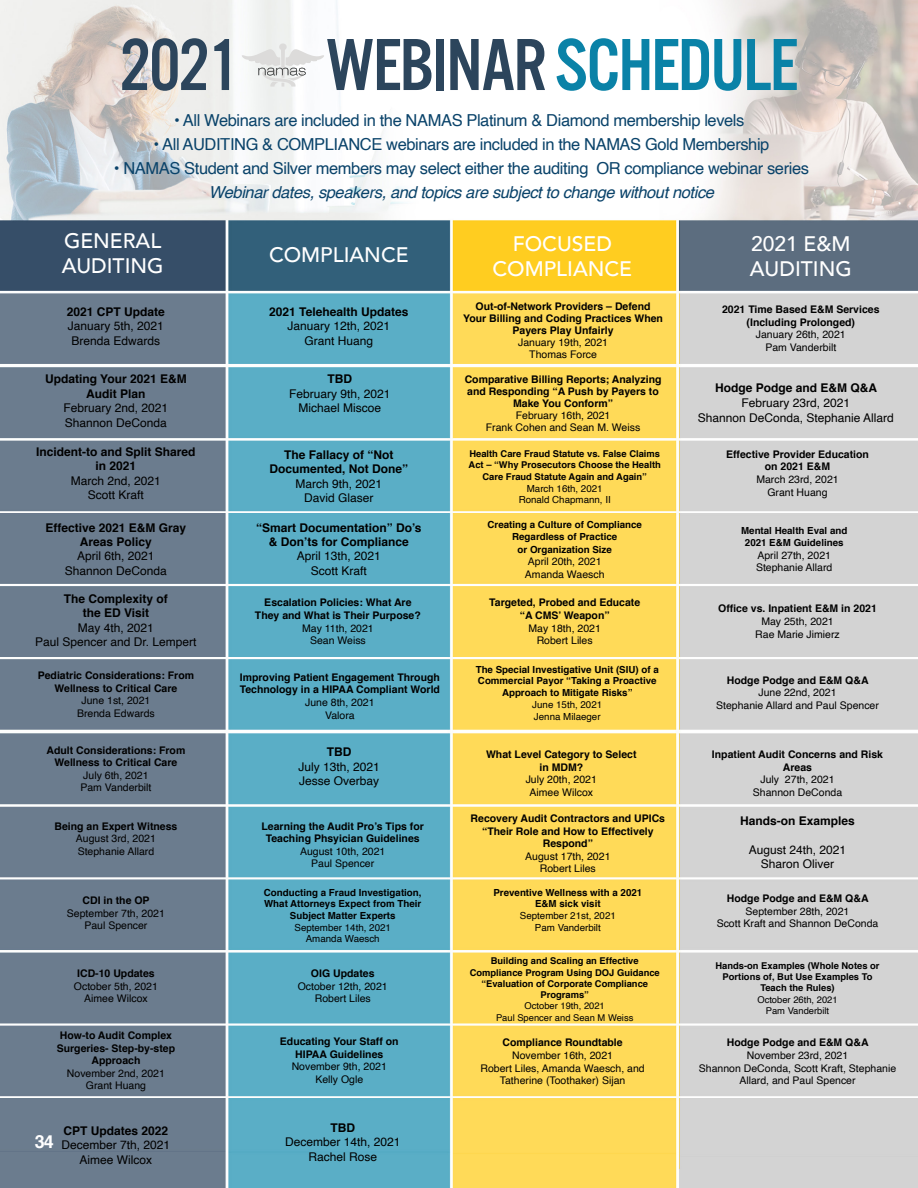
<style>
.page{position:relative;width:918px;height:1188px;background:#fff}
.page>*{position:absolute;margin:0;border:0;box-sizing:border-box;transform-origin:0 0}
.t1{font:76.5px "Alternate Got No 3 D";letter-spacing:-.025em;color:#2c455c}
.t2{font:500 21px/25.2px "Avenir";color:#fff}
.t3{font:700 18px "Helvetica";color:#fff}
.t4{font:16.5px "Helvetica";letter-spacing:-.025em;color:#0a436a}
.t5{font:italic 16.5px "Helvetica";letter-spacing:-.025em;color:#0a436a}
.t6{font:12px/14.4px "Helvetica";color:#000;text-align:center}
.t7{font:700 12px/14.4px "Helvetica";color:#000;text-align:center}
.t8{font:700 10.5px/12.6px "Helvetica";color:#000;text-align:center}
.t9{font:10.5px/12.6px "Helvetica";color:#000;text-align:center}
.t10{font:700 9.75px/11.7px "Helvetica";color:#000;text-align:center}
.t11{font:9.75px/11.7px "Helvetica";color:#000;text-align:center}
.t12{font:700 9.3px/11.2px "Helvetica";color:#000;text-align:center}
.t13{font:9.3px/11.2px "Helvetica";color:#000;text-align:center}
.s1{color:#0a82a7}
</style>
<div class="page">
<img style="left:0;top:0;width:918px;height:1188px">
<svg style="left:242px;top:44px;width:82px;height:43px"></svg>
<h1 class="t1" style="left:120px;top:24px;width:680px">2021 WEBINAR <span class="s1">SCHEDULE</span></h1>
<h3 class="t4" style="left:174px;top:108px;width:572px">• All Webinars are included in the NAMAS Platinum &amp; Diamond membership levels</h3>
<h3 class="t4" style="left:154px;top:132px;width:617px">• All AUDITING &amp; COMPLIANCE webinars are included in the NAMAS Gold Membership</h3>
<h3 class="t4" style="left:114px;top:156px;width:697px">• NAMAS Student and Silver members may select either the auditing OR compliance webinar series</h3>
<h3 class="t5" style="left:209px;top:180px;width:507px">Webinar dates, speakers, and topics are subject to change without notice</h3>
<h2 class="t2" style="left:62px;top:227px;width:103px">GENERAL<br>AUDITING</h2>
<p class="t7" style="left:67px;top:305px;width:100px">2021 CPT Update</p>
<p class="t6" style="left:68px;top:319px;width:98px">January 5th, 2021<br>Brenda Edwards</p>
<p class="t7" style="left:45px;top:372px;width:143px">Updating Your 2021 E&amp;M<br>Audit Plan</p>
<p class="t6" style="left:64px;top:401px;width:106px;text-align:left">February 2nd, 2021<br>Shannon DeConda</p>
<p class="t7" style="left:36px;top:445px;width:161px">Incident-to and Split Shared in 2021</p>
<p class="t6" style="left:71px;top:474px;width:92px">March 2nd, 2021<br>Scott Kraft</p>
<p class="t7" style="left:46px;top:520px;width:142px">Effective 2021 E&amp;M Gray<br>Areas Policy</p>
<p class="t6" style="left:65px;top:549px;width:104px">April 6th, 2021<br>Shannon DeConda</p>
<p class="t7" style="left:64px;top:592px;width:106px">The Complexity of the ED Visit</p>
<p class="t6" style="left:35px;top:621px;width:163px">May 4th, 2021<br>Paul Spencer and Dr. Lempert</p>
<p class="t8" style="left:38px;top:669px;width:158px">Pediatric Considerations: From<br>Wellness to Critical Care</p>
<p class="t9" style="left:77px;top:695px;width:79px">June 1st, 2021<br>Brenda Edwards</p>
<p class="t8" style="left:47px;top:744px;width:140px">Adult Considerations: From<br>Wellness to Critical Care</p>
<p class="t9" style="left:80px;top:769px;width:73px;text-align:left">July 6th, 2021<br>Pam Vanderbilt</p>
<p class="t8" style="left:54px;top:820px;width:125px">Being an Expert Witness</p>
<p class="t9" style="left:76px;top:833px;width:81px;text-align:left">August 3rd, 2021<br>Stephanie Allard</p>
<p class="t8" style="left:83px;top:894px;width:69px">CDI in the OP</p>
<p class="t9" style="left:67px;top:907px;width:100px">September 7th, 2021<br>Paul Spencer</p>
<p class="t8" style="left:77px;top:967px;width:79px">ICD-10 Updates</p>
<p class="t9" style="left:74px;top:980px;width:86px">October 5th, 2021<br>Aimee Wilcox</p>
<p class="t8" style="left:57px;top:1029px;width:120px">How-to Audit Complex<br>Surgeries- Step-by-step<br>Approach</p>
<p class="t9" style="left:67px;top:1067px;width:100px">November 2nd, 2021<br>Grant Huang</p>
<p class="t7" style="left:64px;top:1124px;width:106px">CPT Updates 2022</p>
<p class="t6" style="left:62px;top:1138px;width:110px">December 7th, 2021<br>Aimee Wilcox</p>
<h3 class="t3" style="left:35px;top:1127px;width:21px">34</h3>
<h2 class="t2" style="left:269px;top:241px;width:141px">COMPLIANCE</h2>
<h2 class="t2" style="left:493px;top:230px;width:141px;text-align:center">FOCUSED<br>COMPLIANCE</h2>
<h2 class="t2" style="left:750px;top:230px;width:103px">2021 E&amp;M<br>AUDITING</h2>
<p class="t7" style="left:269px;top:305px;width:141px">2021 Telehealth Updates</p>
<p class="t6" style="left:287px;top:319px;width:104px">January 12th, 2021<br>Grant Huang</p>
<p class="t7" style="left:327px;top:372px;width:26px">TBD</p>
<p class="t6" style="left:289px;top:387px;width:103px">February 9th, 2021<br>Michael Miscoe</p>
<p class="t7" style="left:270px;top:448px;width:140px">The Fallacy of “Not<br>Documented, Not Done”</p>
<p class="t6" style="left:295px;top:477px;width:88px">March 9th, 2021<br>David Glaser</p>
<p class="t7" style="left:256px;top:520px;width:167px">“Smart Documentation” Do’s &amp; Don’ts for Compliance</p>
<p class="t6" style="left:297px;top:549px;width:86px">April 13th, 2021<br>Scott Kraft</p>
<p class="t8" style="left:255px;top:597px;width:167px">Escalation Policies: What Are<br>They and What is Their Purpose?</p>
<p class="t9" style="left:302px;top:622px;width:73px">May 11th, 2021<br>Sean Weiss</p>
<p class="t8" style="left:240px;top:671px;width:202px;text-align:left">Improving Patient Engagement Through<br>Technology in a HIPAA Compliant World</p>
<p class="t9" style="left:305px;top:696px;width:71px">June 8th, 2021<br>Valora</p>
<p class="t7" style="left:327px;top:745px;width:26px">TBD</p>
<p class="t6" style="left:299px;top:760px;width:83px;text-align:left">July 13th, 2021<br>Jesse Overbay</p>
<p class="t8" style="left:262px;top:820px;width:164px">Learning the Audit Pro’s Tips for<br>Teaching Phsyician Guidelines</p>
<p class="t9" style="left:300px;top:845px;width:87px">August 10th, 2021<br>Paul Spencer</p>
<p class="t10" style="left:264px;top:886px;width:159px">Conducting a Fraud Investigation,<br>What Attorneys Expect from Their<br>Subject Matter Experts</p>
<p class="t11" style="left:295px;top:922px;width:98px">September 14th, 2021<br>Amanda Waesch</p>
<p class="t8" style="left:311px;top:967px;width:65px">OIG Updates</p>
<p class="t9" style="left:298px;top:980px;width:91px">October 12th, 2021<br>Robert Liles</p>
<p class="t8" style="left:280px;top:1035px;width:120px">Educating Your Staff on<br>HIPAA Guidelines</p>
<p class="t9" style="left:292px;top:1061px;width:97px">November 9th, 2021<br>Kelly Ogle</p>
<p class="t7" style="left:330px;top:1121px;width:26px">TBD</p>
<p class="t6" style="left:285px;top:1135px;width:117px">December 14th, 2021<br>Rachel Rose</p>
<p class="t8" style="left:463px;top:301px;width:201px;line-height:12px">Out-of-Network Providers – Defend<br>Your Billing and Coding Practices When<br>Payers Play Unfairly</p>
<p class="t9" style="left:518px;top:337px;width:91px;line-height:12px">January 19th, 2021<br>Thomas Force</p>
<p class="t8" style="left:465px;top:374px;width:198px;line-height:12px">Comparative Billing Reports; Analyzing and Responding “A Push by Payers to<br>Make You Conform”</p>
<p class="t9" style="left:486px;top:410px;width:156px;line-height:12px">February 16th, 2021<br>Frank Cohen and Sean M. Weiss</p>
<p class="t12" style="left:469px;top:448px;width:194px">Health Care Fraud Statute vs. False Claims<br>Act – “Why Prosecutors Choose the Health<br>Care Fraud Statute Again and Again”</p>
<p class="t11" style="left:519px;top:483px;width:94px">March 16th, 2021<br>Ronald Chapmann, II</p>
<p class="t10" style="left:488px;top:519px;width:156px;line-height:12.1px">Creating a Culture of Compliance<br>Regardless of Practice<br>or Organization Size</p>
<p class="t9" style="left:525px;top:556px;width:81px;text-align:left">April 20th, 2021<br>Amanda Waesch</p>
<p class="t8" style="left:489px;top:597px;width:152px">Targeted, Probed and Educate “A CMS’ Weapon”</p>
<p class="t9" style="left:529px;top:622px;width:74px">May 18th, 2021<br>Robert Liles</p>
<p class="t10" style="left:476px;top:664px;width:185px">The Special Investigative Unit (SIU) of a<br>Commercial Payor “Taking a Proactive<br>Approach to Mitigate Risks”</p>
<p class="t11" style="left:532px;top:699px;width:71px;text-align:left">June 15th, 2021<br>Jenna Milaeger</p>
<p class="t8" style="left:486px;top:748px;width:152px">What Level Category to Select in MDM?</p>
<p class="t9" style="left:526px;top:774px;width:73px">July 20th, 2021<br>Aimee Wilcox</p>
<p class="t8" style="left:471px;top:812px;width:196px">Recovery Audit Contractors and UPICs “Their Role and How to Effectively<br>Respond”</p>
<p class="t9" style="left:525px;top:850px;width:87px">August 17th, 2021<br>Robert Liles</p>
<p class="t10" style="left:493px;top:886px;width:150px">Preventive Wellness with a 2021<br>E&amp;M sick visit</p>
<p class="t11" style="left:520px;top:910px;width:97px">September 21st, 2021<br>Pam Vanderbilt</p>
<p class="t12" style="left:470px;top:956px;width:192px">Building and Scaling an Effective<br>Compliance Program Using DOJ Guidance “Evaluation of Corporate Compliance<br>Programs”</p>
<p class="t13" style="left:496px;top:1001px;width:139px">October 19th, 2021<br>Paul Spencer and Sean M Weiss</p>
<p class="t8" style="left:503px;top:1037px;width:122px">Compliance Roundtable</p>
<p class="t9" style="left:481px;top:1049px;width:166px">November 16th, 2021<br>Robert Liles, Amanda Waesch, and<br>Tatherine (Toothaker) Sijan</p>
<p class="t8" style="left:722px;top:303px;width:159px">2021 Time Based E&amp;M Services (Including Prolonged)</p>
<p class="t9" style="left:756px;top:329px;width:91px">January 26th, 2021<br>Pam Vanderbilt</p>
<p class="t7" style="left:715px;top:381px;width:164px">Hodge Podge and E&amp;M Q&amp;A</p>
<p class="t6" style="left:698px;top:395px;width:198px;line-height:15px">February 23rd, 2021<br>Shannon DeConda, Stephanie Allard</p>
<p class="t8" style="left:726px;top:448px;width:144px">Effective Provider Education on 2021 E&amp;M</p>
<p class="t9" style="left:756px;top:473px;width:84px">March 23rd, 2021<br>Grant Huang</p>
<p class="t10" style="left:741px;top:525px;width:108px">Mental Health Eval and<br>2021 E&amp;M Guidelines</p>
<p class="t9" style="left:756px;top:549px;width:78px;text-align:left">April 27th, 2021<br>Stephanie Allard</p>
<p class="t8" style="left:718px;top:603px;width:160px">Office vs. Inpatient E&amp;M in 2021</p>
<p class="t9" style="left:755px;top:615px;width:86px">May 25th, 2021<br>Rae Marie Jimierz</p>
<p class="t8" style="left:727px;top:674px;width:143px">Hodge Podge and E&amp;M Q&amp;A</p>
<p class="t9" style="left:716px;top:687px;width:164px">June 22nd, 2021<br>Stephanie Allard and Paul Spencer</p>
<p class="t8" style="left:712px;top:748px;width:173px">Inpatient Audit Concerns and Risk<br>Areas</p>
<p class="t9" style="left:753px;top:774px;width:91px">July 27th, 2021<br>Shannon DeConda</p>
<p class="t7" style="left:740px;top:813px;width:116px">Hands-on Examples</p>
<p class="t6" style="left:749px;top:842px;width:99px">August 24th, 2021<br>Sharon Oliver</p>
<p class="t8" style="left:727px;top:892px;width:143px">Hodge Podge and E&amp;M Q&amp;A</p>
<p class="t9" style="left:717px;top:905px;width:163px">September 28th, 2021<br>Scott Kraft and Shannon DeConda</p>
<p class="t12" style="left:715px;top:960px;width:166px">Hands-on Examples (Whole Notes or<br>Portions of, But Use Examples To<br>Teach the Rules)</p>
<p class="t13" style="left:757px;top:994px;width:82px">October 26th, 2021<br>Pam Vanderbilt</p>
<p class="t8" style="left:727px;top:1037px;width:143px">Hodge Podge and E&amp;M Q&amp;A</p>
<p class="t9" style="left:699px;top:1049px;width:199px">November 23rd, 2021<br>Shannon DeConda, Scott Kraft, Stephanie<br>Allard, and Paul Spencer</p>
</div>
